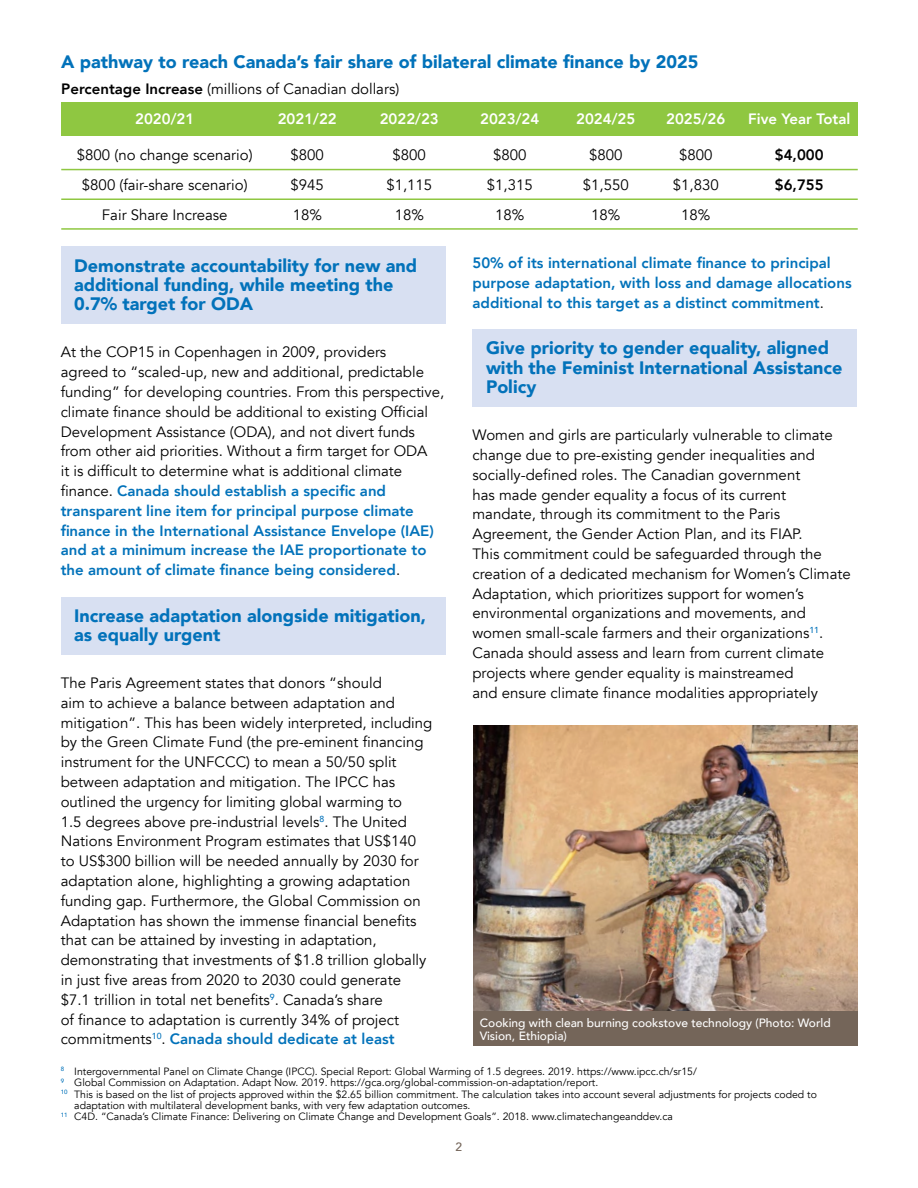
<style>
.page{position:relative;width:918px;height:1188px;background:#fff}
.page>*{position:absolute;margin:0;border:0;box-sizing:border-box;transform-origin:0 0}
.t1{font:900 18px/19.5px "Avenir";color:#0272ba}
.t2{font:15px/19.8px "Avenir";color:#000}
.t3{font:800 15px/19.8px "Avenir";color:#0272ba}
.t4{font:800 15px "Avenir";color:#fff}
.t5{font:800 15px "Avenir";color:#000}
.t6{font:500 12px/12.9px "Avenir";color:#fff}
.t7{font:500 12px "Avenir";color:#746559}
.t8{font:10.5px "Avenir";color:#000}
.s1{font-weight:800}
.s2{font-weight:800;color:#fff}
.s3{font-weight:800;color:#0272ba}
.s4{font-weight:400;color:#000}
</style>
<div class="page">
<div style="left:61px;top:247px;width:385px;height:77px;background:#d8e0f2"></div>
<div style="left:61px;top:597px;width:385px;height:57px;background:#d8e0f2"></div>
<div style="left:472px;top:330px;width:385px;height:77px;background:#d8e0f2"></div>
<img style="left:473px;top:726px;width:385px;height:285px">
<div style="left:473px;top:1011px;width:385px;height:35px;background:#746559"></div>
<div style="left:61px;top:102px;width:797px;height:33px;background:#8fc741"></div>
<hr style="left:61px;top:169px;width:797px;height:1px;background:#8fc741">
<hr style="left:61px;top:199px;width:797px;height:1px;background:#8fc741">
<hr style="left:61px;top:228px;width:797px;height:2px;background:#8fc741">
<p class="t1" style="left:61px;top:51px;width:639px">A pathway to reach Canada’s fair share of bilateral climate finance by 2025</p>
<p class="t2" style="left:135px;top:74px;width:266px;line-height:29.7px;text-indent:-74px"><span class="s1">Percentage Increase</span> (millions of Canadian dollars)<br><span class="s2">2020/21</span></p>
<p class="t4" style="left:278px;top:107px;width:61px">2021/22</p>
<p class="t4" style="left:380px;top:107px;width:61px">2022/23</p>
<p class="t4" style="left:480px;top:107px;width:61px">2023/24</p>
<p class="t4" style="left:576px;top:107px;width:61px">2024/25</p>
<p class="t4" style="left:666px;top:107px;width:61px">2025/26</p>
<p class="t4" style="left:748px;top:107px;width:104px">Five Year Total</p>
<p class="t2" style="left:77px;top:145px;width:177px">$800 (no change scenario)</p>
<p class="t2" style="left:291px;top:145px;width:35px">$800</p>
<p class="t2" style="left:393px;top:145px;width:35px">$800</p>
<p class="t2" style="left:493px;top:145px;width:35px">$800</p>
<p class="t2" style="left:589px;top:145px;width:35px">$800</p>
<p class="t2" style="left:679px;top:145px;width:35px">$800</p>
<p class="t5" style="left:775px;top:143px;width:50px">$4,000</p>
<p class="t2" style="left:82px;top:175px;width:167px">$800 (fair-share scenario)</p>
<p class="t2" style="left:291px;top:175px;width:35px">$945</p>
<p class="t2" style="left:386px;top:175px;width:47px">$1,115</p>
<p class="t2" style="left:487px;top:175px;width:47px">$1,315</p>
<p class="t2" style="left:583px;top:175px;width:47px">$1,550</p>
<p class="t2" style="left:673px;top:175px;width:47px">$1,830</p>
<p class="t5" style="left:775px;top:173px;width:50px">$6,755</p>
<p class="t2" style="left:102px;top:205px;width:127px">Fair Share Increase</p>
<p class="t2" style="left:293px;top:205px;width:31px">18%</p>
<p class="t2" style="left:395px;top:205px;width:31px">18%</p>
<p class="t2" style="left:495px;top:205px;width:31px">18%</p>
<p class="t2" style="left:591px;top:205px;width:31px">18%</p>
<p class="t2" style="left:681px;top:205px;width:31px">18%</p>
<p class="t1" style="left:74px;top:255px;width:344px">Demonstrate accountability for new and additional funding, while meeting the<br>0.7% target for ODA</p>
<p class="t2" style="left:61px;top:343px;width:385px">At the COP15 in Copenhagen in 2009, providers<br>agreed to “scaled-up, new and additional, predictable funding” for developing countries. From this perspective, climate finance should be additional to existing Official Development Assistance (ODA), and not divert funds from other aid priorities. Without a firm target for ODA<br>it is difficult to determine what is additional climate finance. <span class="s3">Canada should establish a specific and transparent line item for principal purpose climate finance in the International Assistance Envelope (IAE) and at a minimum increase the IAE proportionate to the amount of climate finance being considered</span>.</p>
<p class="t1" style="left:74px;top:605px;width:353px">Increase adaptation alongside mitigation, as equally urgent</p>
<p class="t2" style="left:61px;top:673px;width:373px">The Paris Agreement states that donors “should<br>aim to achieve a balance between adaptation and mitigation”. This has been widely interpreted, including by the Green Climate Fund (the pre-eminent financing instrument for the UNFCCC) to mean a 50/50 split between adaptation and mitigation. The IPCC has outlined the urgency for limiting global warming to<br>1.5 degrees above pre-industrial levels<sup>8</sup>. The United Nations Environment Program estimates that US$140 to US$300 billion will be needed annually by 2030 for adaptation alone, highlighting a growing adaptation funding gap. Furthermore, the Global Commission on Adaptation has shown the immense financial benefits that can be attained by investing in adaptation, demonstrating that investments of $1.8 trillion globally in just five areas from 2020 to 2030 could generate $7.1 trillion in total net benefits<sup>9</sup>. Canada’s share<br>of finance to adaptation is currently 34% of project commitments<sup>10</sup>. <span class="s3">Canada should dedicate at least</span></p>
<p class="t3" style="left:472px;top:253px;width:381px">50% of its international climate finance to principal purpose adaptation, with loss and damage allocations additional to this target as a distinct commitment<span class="s4">.</span></p>
<p class="t1" style="left:486px;top:338px;width:358px">Give priority to gender equality, aligned with the Feminist International Assistance<br>Policy</p>
<p class="t2" style="left:472px;top:425px;width:380px">Women and girls are particularly vulnerable to climate change due to pre-existing gender inequalities and socially-defined roles. The Canadian government<br>has made gender equality a focus of its current mandate, through its commitment to the Paris Agreement, the Gender Action Plan, and its FIAP.<br>This commitment could be safeguarded through the creation of a dedicated mechanism for Women’s Climate Adaptation, which prioritizes support for women’s environmental organizations and movements, and women small-scale farmers and their organizations<sup>11</sup>.<br>Canada should assess and learn from current climate projects where gender equality is mainstreamed<br>and ensure climate finance modalities appropriately</p>
<p class="t6" style="left:480px;top:1015px;width:352px">Cooking with clean burning cookstove technology (Photo: World<br>Vision, Ethiopia)</p>
<p class="t8" style="left:61px;top:1065px;width:638px"><sup>8</sup> Intergovernmental Panel on Climate Change (IPCC). Special Report: Global Warming of 1.5 degrees. 2019. https://www.ipcc.ch/sr15/</p>
<p class="t8" style="left:61px;top:1076px;width:539px"><sup>9</sup> Global Commission on Adaptation. Adapt Now. 2019. https://gca.org/global-commission-on-adaptation/report.</p>
<p class="t8" style="left:61px;top:1088px;width:758px"><sup>10</sup> This is based on the list of projects approved within the $2.65 billion commitment. The calculation takes into account several adjustments for projects coded to</p>
<p class="t8" style="left:74px;top:1099px;width:398px">adaptation with multilateral development banks, with very few adaptation outcomes.</p>
<p class="t8" style="left:61px;top:1110px;width:614px"><sup>11</sup> C4D. “Canada’s Climate Finance: Delivering on Climate Change and Development Goals”. 2018. www.climatechangeanddev.ca</p>
<p class="t7" style="left:456px;top:1137px;width:8px">2</p>
</div>
